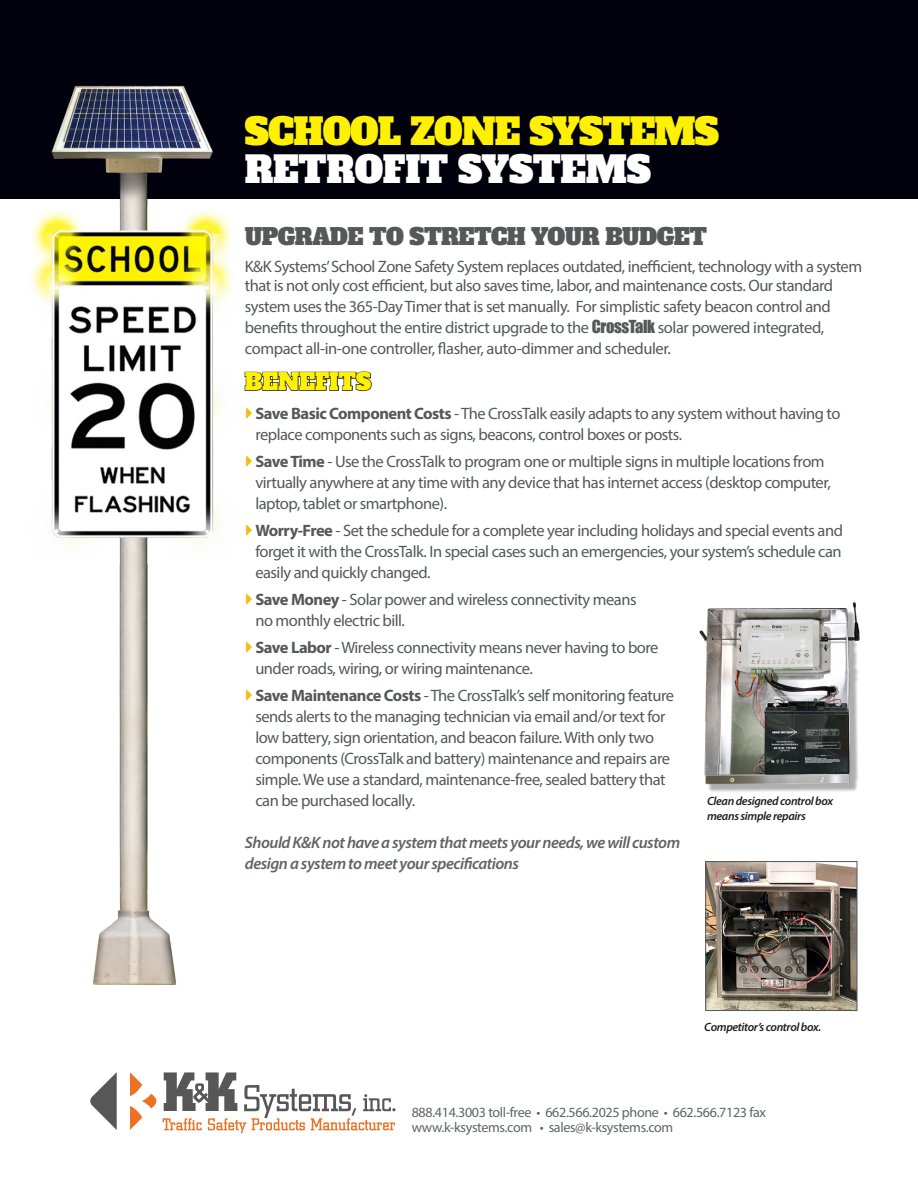
<style>
.page{position:relative;width:918px;height:1188px;background:#fff}
.page>*{position:absolute;margin:0;border:0;box-sizing:border-box;transform-origin:0 0}
.t1{font:36px "Alfa Slab One";letter-spacing:-.025em;color:#fff101}
.t2{font:36px "Alfa Slab One";letter-spacing:-.01em;color:#fff}
.t3{font:22.5px "Alfa Slab One";letter-spacing:-.025em;color:#545859}
.t4{font:22.5px "Alfa Slab One";letter-spacing:-.005em;color:#fff101}
.t5{font:16.5px/21px "Myriad Pro";letter-spacing:-.03em;color:#545859}
.t6{font:italic 600 16.5px/21px "Myriad Pro";letter-spacing:-.03em;color:#606467}
.t7{font:14.1px/15px "Myriad Pro";letter-spacing:-.025em;color:#606467}
.t8{font:italic 600 12px/15px "Myriad Pro";letter-spacing:-.03em;color:#231f20}
.s1{font-family:"Impact"}
.s2{font-weight:700}
</style>
<div class="page">
<div style="left:0;top:0;width:918px;height:198px;background:#00010d"></div>
<svg style="left:245px;top:371px;width:127px;height:21px"></svg>
<svg style="left:90px;top:1072px;width:27px;height:58px"></svg>
<svg style="left:130px;top:1072px;width:27px;height:58px"></svg>
<svg style="left:163px;top:1072px;width:233px;height:61px"></svg>
<img style="left:707px;top:863px;width:148px;height:146px">
<div style="left:705px;top:861px;width:152px;height:150px;border:1px solid #545859"></div>
<img style="left:699px;top:602px;width:161px;height:190px">
<img style="left:27px;top:61px;width:218px;height:924px">
<h1 class="t1" style="left:245px;top:101px;width:476px">SCHOOL ZONE SYSTEMS</h1>
<h1 class="t2" style="left:245px;top:138px;width:408px">RETROFIT SYSTEMS</h1>
<h2 class="t3" style="left:245px;top:217px;width:464px">UPGRADE TO STRETCH YOUR BUDGET</h2>
<p class="t5" style="left:245px;top:256px;width:619px;line-height:19.5px">K&amp;K Systems’ School Zone Safety System replaces outdated, inefficient, technology with a system that is not only cost efficient, but also saves time, labor, and maintenance costs. Our standard</p>
<p class="t5" style="left:245px;top:296px;width:588px">system uses the 365-Day Timer that is set manually. For simplistic safety beacon control and benefits throughout the entire district upgrade to the <span class="s1">CrossTalk</span> solar powered integrated, compact all-in-one controller, flasher, auto-dimmer and scheduler.</p>
<h2 class="t4" style="left:245px;top:362px;width:128px">BENEFITS</h2>
<p class="t5" style="left:255px;top:402px;width:587px"><span class="s2">Save Basic Component Costs</span> - The CrossTalk easily adapts to any system without having to replace components such as signs, beacons, control boxes or posts.</p>
<p class="t5" style="left:255px;top:450px;width:577px"><span class="s2">Save Time</span> - Use the CrossTalk to program one or multiple signs in multiple locations from virtually anywhere at any time with any device that has internet access (desktop computer, laptop, tablet or smartphone).</p>
<p class="t5" style="left:255px;top:519px;width:589px;text-align:justify"><span class="s2">Worry-Free</span> - Set the schedule for a complete year including holidays and special events and forget it with the CrossTalk. In special cases such an emergencies, your system’s schedule can easily and quickly changed.</p>
<p class="t5" style="left:255px;top:588px;width:383px"><span class="s2">Save Money</span> - Solar power and wireless connectivity means no monthly electric bill.</p>
<p class="t5" style="left:255px;top:636px;width:405px"><span class="s2">Save Labor</span> - Wireless connectivity means never having to bore under roads, wiring, or wiring maintenance.</p>
<p class="t5" style="left:255px;top:684px;width:420px"><span class="s2">Save Maintenance Costs</span> - The CrossTalk’s self monitoring feature sends alerts to the managing technician via email and/or text for low battery, sign orientation, and beacon failure. With only two components (CrossTalk and battery) maintenance and repairs are simple. We use a standard, maintenance-free, sealed battery that can be purchased locally.</p>
<p class="t6" style="left:245px;top:831px;width:437px">Should K&amp;K not have a system that meets your needs, we will custom design a system to meet your specifications</p>
<p class="t8" style="left:707px;top:793px;width:128px">Clean designed control box means simple repairs</p>
<p class="t8" style="left:704px;top:1019px;width:119px">Competitor’s control box.</p>
<p class="t7" style="left:412px;top:1104px;width:356px">888.414.3003 toll-free • 662.566.2025 phone • 662.566.7123 fax www.k-ksystems.com • sales@k-ksystems.com</p>
</div>
